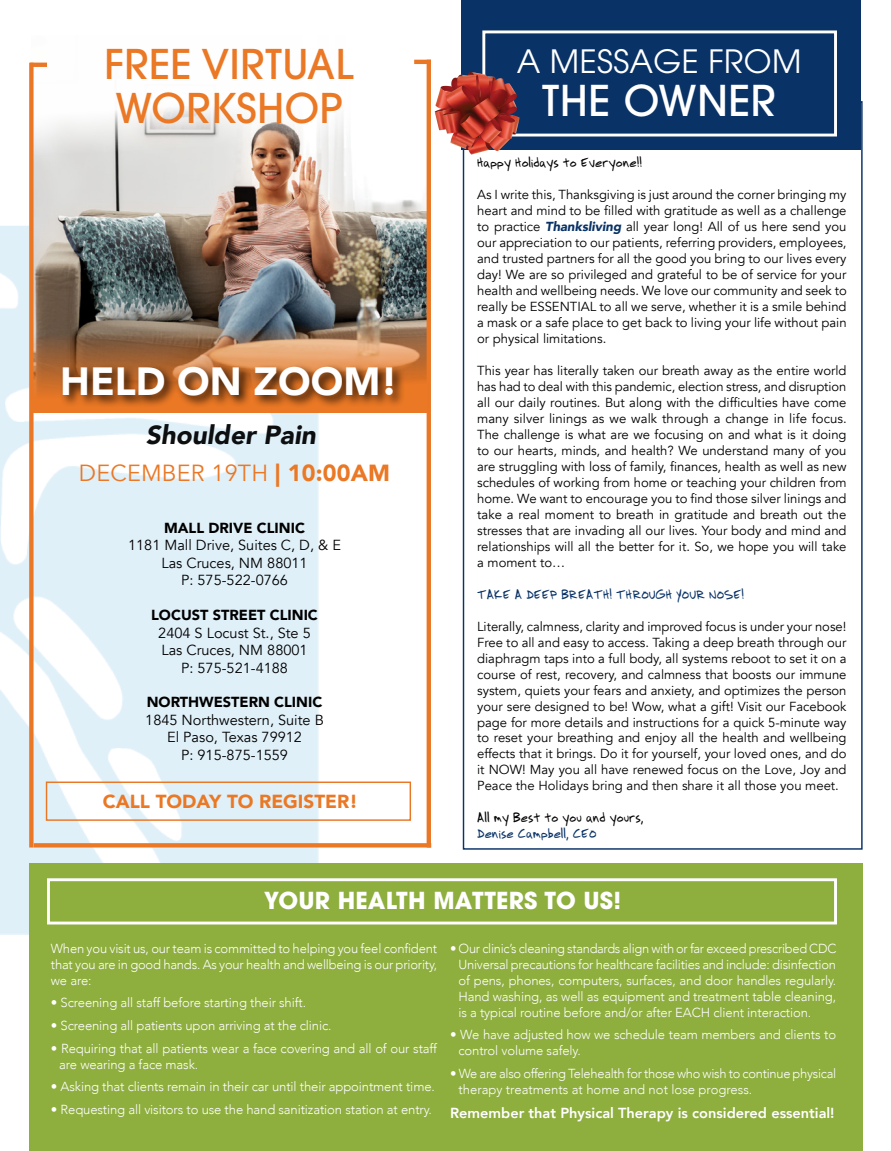
<style>
.page{position:relative;width:891px;height:1151px;background:#fff}
.page>*{position:absolute;margin:0;border:0;box-sizing:border-box;transform-origin:0 0}
.t1{font:500 42.07px "ITC Avant Garde Pro";letter-spacing:.01em;color:#fff}
.t2{font:500 40.73px/43.6px "ITC Avant Garde Pro";letter-spacing:.01em;color:#ea7825}
.t3{font:900 39.15px "Avenir";color:#fff}
.t4{font:31.95px "ITC Avant Garde Pro";letter-spacing:.01em;color:#fff}
.t5{font:italic 900 26.1px "Avenir";color:#0c0e10}
.t6{font:700 23.18px "ITC Avant Garde Pro";letter-spacing:.01em;color:#fff}
.t7{font:23.18px "Avenir";letter-spacing:.01em;color:#ea7825}
.t8{font:900 18.9px "Avenir";color:#ea7825}
.t9{font:14.62px/17.3px "Avenir";color:#000;text-align:center}
.t10{font:900 14.62px "Avenir";color:#000}
.t11{font:800 14.62px "Avenir";color:#fff}
.t12{font:13.05px/16px "Avenir";color:#000;text-align:justify}
.t13{font:300 13.05px/16px "Avenir";letter-spacing:-.01em;color:#fff}
.t14{font:13.05px "Printhouse";color:#093266}
.t15{font:13.05px "Printhouse";color:#000}
.s1{font-weight:900}
.s2{font-weight:900;font-style:italic;color:#093266}
</style>
<div class="page">
<img style="left:0;top:226px;width:403px;height:708px">
<img style="left:31px;top:59px;width:396px;height:251px">
<div style="left:46px;top:781px;width:365px;height:39px;border:1px solid #ea7725"></div>
<div style="left:29px;top:63px;width:5px;height:784px;background:#ea7725"></div>
<hr style="left:427px;top:60px;width:4px;height:787px;background:#ea7725">
<svg style="left:34px;top:843px;width:393px;height:4px;background:#ea7d2d"></svg>
<hr style="left:414px;top:60px;width:17px;height:4px;background:#ea7725">
<img style="left:33px;top:310px;width:394px;height:103px">
<hr style="left:30px;top:63px;width:17px;height:4px;background:#ea7725">
<div style="left:59px;top:363px;width:346px;height:45px;background:#000;opacity:.75"></div>
<div style="left:461px;top:0;width:400px;height:149px;background:#093266"></div>
<div style="left:482px;top:30px;width:355px;height:106px;border:3px solid #fff"></div>
<div style="left:29px;top:863px;width:834px;height:287px;background:#8eae3e"></div>
<div style="left:47px;top:878px;width:790px;height:46px;border:3px solid #fff"></div>
<img style="left:500px;top:110px;width:17px;height:2px">
<img style="left:435px;top:87px;width:11px;height:18px">
<img style="left:467px;top:143px;width:19px;height:11px">
<img style="left:500px;top:112px;width:20px;height:23px">
<img style="left:486px;top:139px;width:24px;height:12px">
<img style="left:502px;top:114px;width:13px;height:25px">
<img style="left:451px;top:134px;width:15px;height:15px">
<img style="left:466px;top:147px;width:11px;height:2px">
<img style="left:455px;top:134px;width:26px;height:13px">
<img style="left:478px;top:114px;width:24px;height:29px">
<img style="left:435px;top:106px;width:11px;height:24px">
<img style="left:500px;top:105px;width:17px;height:5px">
<img style="left:507px;top:83px;width:10px;height:22px">
<img style="left:500px;top:89px;width:8px;height:19px">
<img style="left:494px;top:78px;width:13px;height:21px">
<img style="left:489px;top:76px;width:5px;height:21px">
<svg style="left:451px;top:72px;width:20px;height:14px"></svg>
<img style="left:471px;top:72px;width:18px;height:25px">
<img style="left:457px;top:75px;width:19px;height:11px">
<img style="left:476px;top:75px;width:5px;height:22px">
<img style="left:446px;top:86px;width:31px;height:23px">
<img style="left:443px;top:109px;width:27px;height:25px">
<img style="left:459px;top:113px;width:26px;height:25px">
<img style="left:470px;top:97px;width:30px;height:26px">
<img style="left:424px;top:126px;width:13px;height:30px">
<h2 class="t2" style="left:105px;top:42px;width:251px">FREE VIRTUAL<br>WORKSHOP</h2>
<h3 class="t3" style="left:60px;top:348px;width:339px">HELD ON ZOOM!</h3>
<h3 class="t5" style="left:146px;top:413px;width:171px">Shoulder Pain</h3>
<h3 class="t7" style="left:79px;top:459px;width:313px">DECEMBER 19TH <span class="s1">| 10:00AM</span></h3>
<p class="t10" style="left:164px;top:515px;width:142px">MALL DRIVE CLINIC</p>
<p class="t9" style="left:128px;top:537px;width:214px">1181 Mall Drive, Suites C, D, &amp; E<br>Las Cruces, NM 88011<br>P: 575-522-0766</p>
<p class="t10" style="left:151px;top:602px;width:168px">LOCUST STREET CLINIC</p>
<p class="t9" style="left:158px;top:624px;width:154px">2404 S Locust St., Ste 5<br>Las Cruces, NM 88001<br>P: 575-521-4188</p>
<p class="t10" style="left:147px;top:689px;width:177px">NORTHWESTERN CLINIC</p>
<p class="t9" style="left:145px;top:711px;width:180px">1845 Northwestern, Suite B<br>El Paso, Texas 79912<br>P: 915-875-1559</p>
<h3 class="t8" style="left:103px;top:785px;width:256px">CALL TODAY TO REGISTER!</h3>
<h3 class="t4" style="left:517px;top:41px;width:286px">A MESSAGE FROM</h3>
<h1 class="t1" style="left:542px;top:74px;width:235px">THE OWNER</h1>
<p class="t15" style="left:477px;top:153px;width:166px">Happy Holidays to Everyone!!</p>
<p class="t12" style="left:477px;top:186px;width:371px">As I write this, Thanksgiving is just around the corner bringing my heart and mind to be filled with gratitude as well as a challenge to practice <span class="s2">Thanksliving</span> all year long! All of us here send you our appreciation to our patients, referring providers, employees, and trusted partners for all the good you bring to our lives every day! We are so privileged and grateful to be of service for your health and wellbeing needs. We love our community and seek to really be ESSENTIAL to all we serve, whether it is a smile behind a mask or a safe place to get back to living your life without pain or physical limitations.</p>
<p class="t12" style="left:477px;top:362px;width:371px">This year has literally taken our breath away as the entire world has had to deal with this pandemic, election stress, and disruption all our daily routines. But along with the difficulties have come many silver linings as we walk through a change in life focus.<br>The challenge is what are we focusing on and what is it doing to our hearts, minds, and health? We understand many of you are struggling with loss of family, finances, health as well as new schedules of working from home or teaching your children from home. We want to encourage you to find those silver linings and take a real moment to breath in gratitude and breath out the stresses that are invading all our lives. Your body and mind and relationships will all the better for it. So, we hope you will take a moment to…</p>
<p class="t14" style="left:477px;top:584px;width:268px">TAKE A DEEP BREATH! THROUGH YOUR NOSE!</p>
<p class="t12" style="left:477px;top:618px;width:371px">Literally, calmness, clarity and improved focus is under your nose!<br>Free to all and easy to access. Taking a deep breath through our diaphragm taps into a full body, all systems reboot to set it on a course of rest, recovery, and calmness that boosts our immune system, quiets your fears and anxiety, and optimizes the person your sere designed to be! Wow, what a gift! Visit our Facebook page for more details and instructions for a quick 5-minute way to reset your breathing and enjoy all the health and wellbeing effects that it brings. Do it for yourself, your loved ones, and do it NOW! May you all have renewed focus on the Love, Joy and Peace the Holidays bring and then share it all those you meet.</p>
<p class="t15" style="left:477px;top:808px;width:168px">All my Best to you and yours,</p>
<p class="t14" style="left:477px;top:824px;width:121px">Denise Campbell, CEO</p>
<h3 class="t6" style="left:264px;top:885px;width:359px">YOUR HEALTH MATTERS TO US!</h3>
<p class="t13" style="left:51px;top:940px;width:388px;text-align:justify">When you visit us, our team is committed to helping you feel confident that you are in good hands. As your health and wellbeing is our priority, we are:</p>
<p class="t13" style="left:51px;top:994px;width:257px">• Screening all staff before starting their shift.</p>
<p class="t13" style="left:51px;top:1017px;width:282px">• Screening all patients upon arriving at the clinic.</p>
<p class="t13" style="left:59px;top:1039px;width:379px;text-indent:-8px">• Requiring that all patients wear a face covering and all of our staff are wearing a face mask.</p>
<p class="t13" style="left:51px;top:1078px;width:385px">• Asking that clients remain in their car until their appointment time.</p>
<p class="t13" style="left:51px;top:1100px;width:383px">• Requesting all visitors to use the hand sanitization station at entry.</p>
<p class="t13" style="left:458px;top:940px;width:379px;text-align:justify;text-indent:-8px">• Our clinic’s cleaning standards align with or far exceed prescribed CDC Universal precautions for healthcare facilities and include: disinfection of pens, phones, computers, surfaces, and door handles regularly.<br>Hand washing, as well as equipment and treatment table cleaning, is a typical routine before and/or after EACH client interaction.</p>
<p class="t13" style="left:458px;top:1026px;width:379px;text-indent:-8px">• We have adjusted how we schedule team members and clients to control volume safely.</p>
<p class="t13" style="left:458px;top:1065px;width:379px;text-indent:-8px">• We are also offering Telehealth for those who wish to continue physical therapy treatments at home and not lose progress.</p>
<p class="t11" style="left:450px;top:1101px;width:386px">Remember that Physical Therapy is considered essential!</p>
</div>
